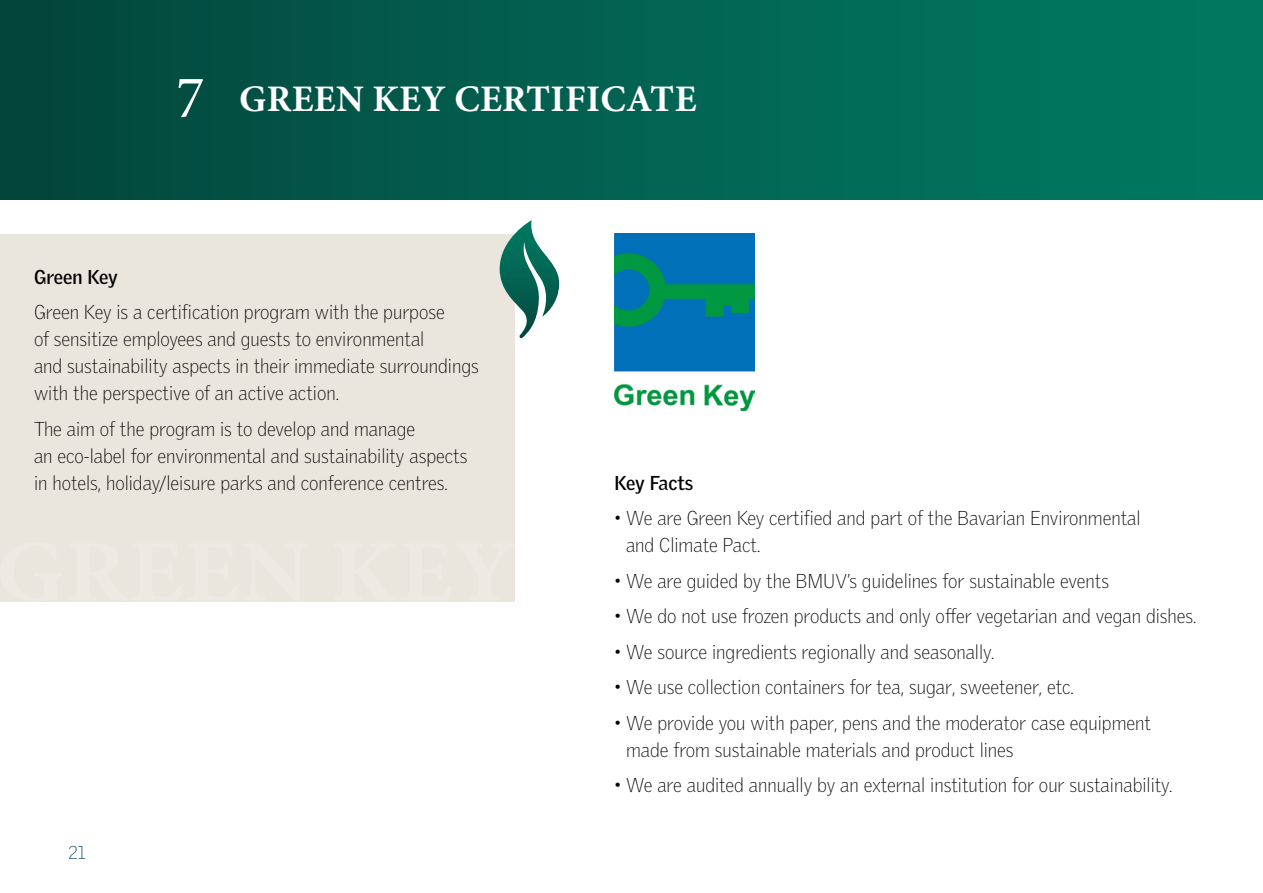
<style>
.page{position:relative;width:1263px;height:893px;background:#fff}
.page>*{position:absolute;margin:0;border:0;box-sizing:border-box;transform-origin:0 0}
.t1{font:700 37.5px "Minion Pro";letter-spacing:.01em;color:#fff}
.t2{font:100 19.5px/27px "Griffith Gothic";color:#000}
.t3{font:700 19.5px "Griffith Gothic";letter-spacing:-.005em;color:#000}
.t4{font:100 18px "Griffith Gothic";color:#034565}
.s1{font-weight:400;font-size:60px}
</style>
<div class="page">
<div style="left:0;top:0;width:1263px;height:200px;background:linear-gradient(to right,#03463c,#007c63)"></div>
<div style="left:0;top:234px;width:514px;height:368px;background:#eae6dd"></div>
<svg style="left:500px;top:220px;width:59px;height:118px"></svg>
<img style="left:614px;top:234px;width:141px;height:177px">
<h1 class="t1" style="left:176px;top:72px;width:522px"><span class="s1">7</span> GREEN KEY CERTIFICATE</h1>
<p class="t3" style="left:34px;top:265px;width:85px">Green Key</p>
<p class="t2" style="left:34px;top:298px;width:446px">Green Key is a certification program with the purpose<br>of sensitize employees and guests to environmental<br>and sustainability aspects in their immediate surroundings with the perspective of an active action.</p>
<p class="t2" style="left:34px;top:415px;width:435px">The aim of the program is to develop and manage<br>an eco-label for environmental and sustainability aspects in hotels, holiday/leisure parks and conference centres.</p>
<p class="t4" style="left:68px;top:842px;width:19px">21</p>
<p class="t3" style="left:614px;top:471px;width:80px">Key Facts</p>
<p class="t2" style="left:626px;top:505px;width:516px;text-indent:-12px">• We are Green Key certified and part of the Bavarian Environmental and Climate Pact.</p>
<p class="t2" style="left:614px;top:567px;width:496px">• We are guided by the BMUV’s guidelines for sustainable events</p>
<p class="t2" style="left:614px;top:603px;width:582px">• We do not use frozen products and only offer vegetarian and vegan dishes.</p>
<p class="t2" style="left:614px;top:638px;width:380px">• We source ingredients regionally and seasonally.</p>
<p class="t2" style="left:614px;top:674px;width:459px">• We use collection containers for tea, sugar, sweetener, etc.</p>
<p class="t2" style="left:626px;top:709px;width:526px;text-indent:-12px">• We provide you with paper, pens and the moderator case equipment made from sustainable materials and product lines</p>
<p class="t2" style="left:614px;top:772px;width:557px">• We are audited annually by an external institution for our sustainability.</p>
</div>
